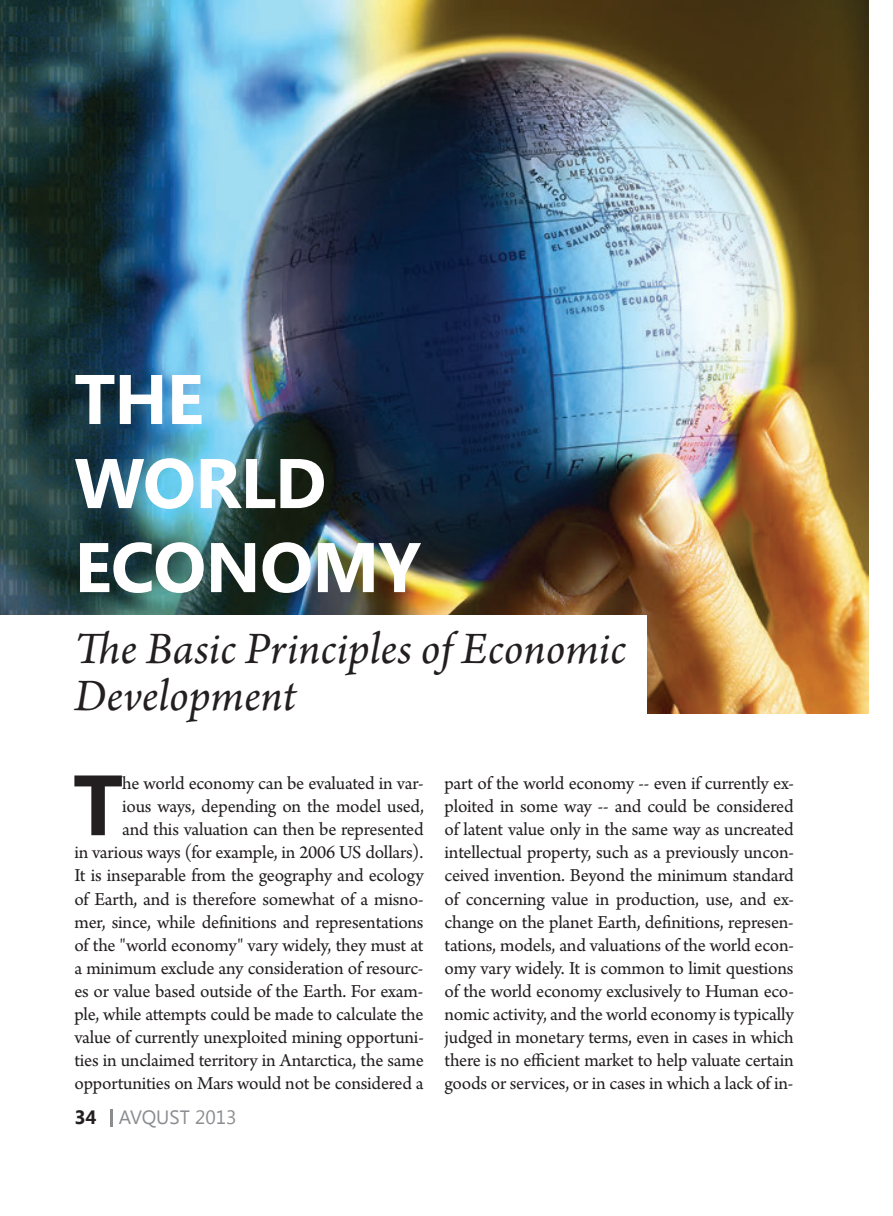
<style>
.page{position:relative;width:893px;height:1216px;background:#fff}
.page>*{position:absolute;margin:0;border:0;box-sizing:border-box;transform-origin:0 0}
.t1{font:700 85.23px "Segoe UI";color:#231f20}
.t2{font:700 70px/84px "Segoe UI";letter-spacing:-.01em;color:#fff}
.t3{font:italic 47.25px/47.2px "Arno Pro";color:#231f20}
.t4{font:19.25px/23.1px "Arno Pro";letter-spacing:-.01em;color:#231f20;text-align:right}
.t5{font:19.25px "Segoe UI";color:#8a8c8f}
.s1{font-weight:700;color:#231f20}
</style>
<div class="page">
<hr style="left:110px;top:1108px;width:3px;height:18px;background:#8a8c8f">
<img style="left:0;top:0;width:868px;height:713px">
<div style="left:0;top:615px;width:647px;height:104px;background:#fff"></div>
<h2 class="t2" style="left:74px;top:353px;width:348px">THE<br>WORLD<br>ECONOMY</h2>
<h3 class="t3" style="left:74px;top:628px;width:553px">The Basic Principles of Economic<br>Development</h3>
<h1 class="t1" style="left:73px;top:744px;width:51px">T</h1>
<p class="t4" style="left:74px;top:773px;width:351px">he world economy can be evaluated in var-<br>ious ways, depending on the model used,<br>and this valuation can then be represented<br>in various ways (for example, in 2006 US dollars).<br>It is inseparable from the geography and ecology of Earth, and is therefore somewhat of a misno&shy;mer, since, while definitions and representations of the "world economy" vary widely, they must at a minimum exclude any consideration of resourc&shy;es or value based outside of the Earth. For exam&shy;ple, while attempts could be made to calculate the value of currently unexploited mining opportuni&shy;ties in unclaimed territory in Antarctica, the same opportunities on Mars would not be considered a</p>
<p class="t4" style="left:445px;top:773px;width:351px;text-align:justify">part of the world economy -- even if currently ex&shy;ploited in some way -- and could be considered of latent value only in the same way as uncreated intellectual property, such as a previously uncon&shy;ceived invention. Beyond the minimum standard of concerning value in production, use, and ex&shy;change on the planet Earth, definitions, represen&shy;tations, models, and valuations of the world econ&shy;omy vary widely. It is common to limit questions of the world economy exclusively to Human eco&shy;nomic activity, and the world economy is typically judged in monetary terms, even in cases in which there is no efficient market to help valuate certain goods or services, or in cases in which a lack of in-</p>
<p class="t5" style="left:74px;top:1103px;width:164px"><span class="s1">34</span> AVQUST 2013</p>
</div>
